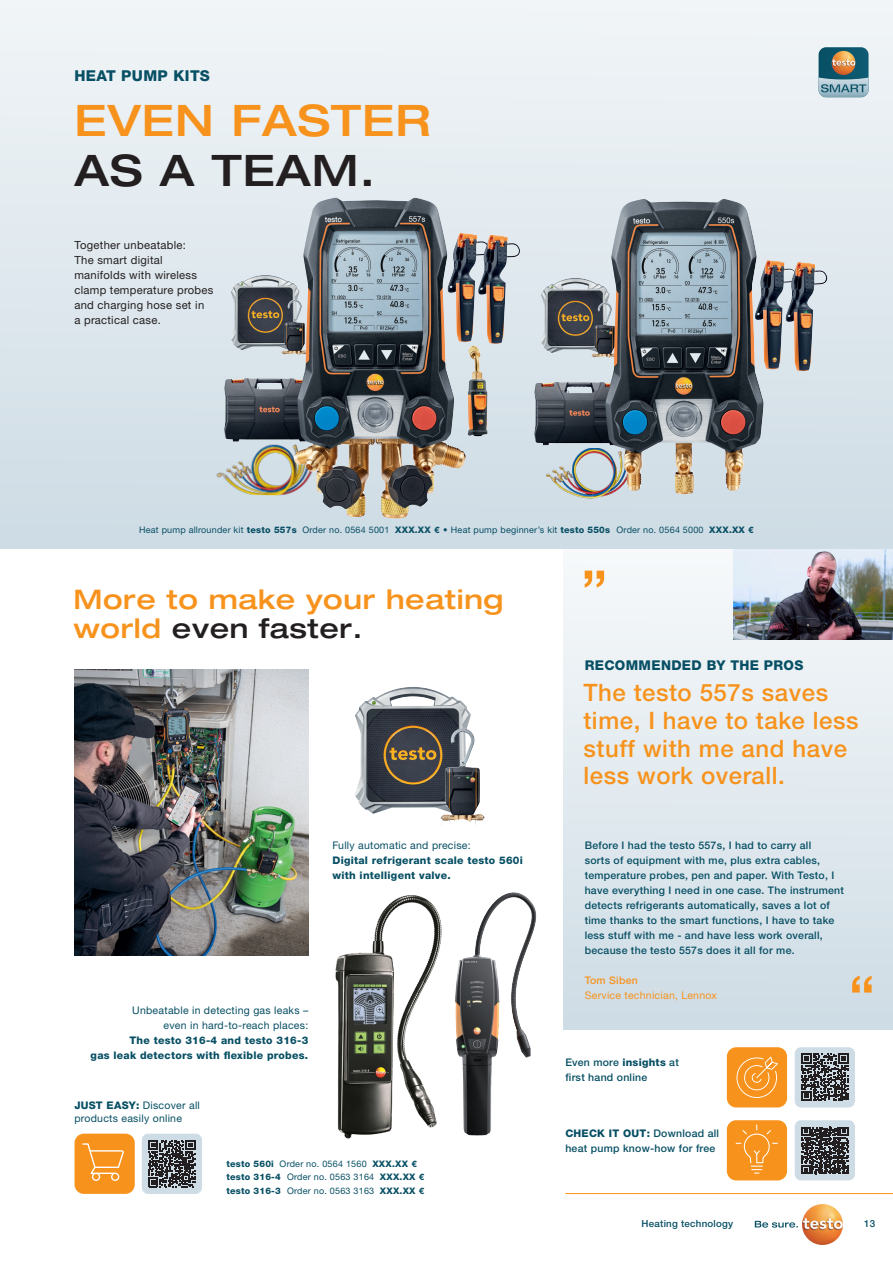
<style>
.page{position:relative;width:893px;height:1263px;background:#fff}
.page>*{position:absolute;margin:0;border:0;box-sizing:border-box;transform-origin:0 0}
.Headline_29pt{font:500 expanded 43.5px/49.5px "Helvetica Neue LTW1 G";letter-spacing:.025em;color:#f7931d}
.Headline_18pt{font:500 expanded 27px/28.5px "Helvetica Neue LTW1 G";letter-spacing:.025em;color:#f7931d}
.t1{font:500 24px/27.8px "Helvetica Neue LTW1 G";letter-spacing:.025em;color:#f7931d}
.Kollumnentitel_10pt{font:800 15px "Helvetica Neue LTW1 G";letter-spacing:.025em;color:#074f64}
.t2{font:800 13.5px "Helvetica Neue LTW1 G";letter-spacing:.025em;color:#074f64}
.t3{font:11.25px/15px "Helvetica Neue LTW1 G";letter-spacing:.025em;color:#231f20}
.t4{font:500 10.5px/15px "Helvetica Neue LTW1 G";letter-spacing:.025em;color:#074f64}
.Copy_8_5_pt{font:800 10.5px/15px "Helvetica Neue LTW1 G";letter-spacing:.025em;color:#074f64;text-align:right}
.t5{font:10.5px/13.5px "Helvetica Neue LTW1 G";letter-spacing:.025em;color:#074f64}
.t6{font:10.5px "Helvetica Neue LTW1 G";letter-spacing:.025em;color:#f7931d}
.t7{font:500 10.5px "Helvetica Neue LTW1 G";letter-spacing:.025em;color:#f7931d}
.Copy_7_pt{font:500 9.75px "Helvetica Neue LTW1 G";letter-spacing:.025em;color:#074f64}
.t8{font:9px "Helvetica Neue LTW1 G";letter-spacing:.025em;color:#074f64}
.t9{font:800 9px "Helvetica Neue LTW1 G";letter-spacing:.025em;color:#074f64}
.s1{color:#231f20}
.s2{font-weight:800}
.s3{font-weight:400}
</style>
<div class="page">
<svg style="left:0;top:0;width:893px;height:549px"></svg>
<img style="left:74px;top:670px;width:234px;height:285px">
<svg style="left:819px;top:47px;width:49px;height:50px"></svg>
<img style="left:479px;top:892px;width:36px;height:37px">
<img style="left:271px;top:874px;width:189px;height:265px">
<svg style="left:755px;top:1221px;width:43px;height:6px"></svg>
<img style="left:802px;top:1204px;width:41px;height:41px;border-radius:21px">
<img style="left:355px;top:687px;width:117px;height:127px">
<img style="left:442px;top:728px;width:29px;height:87px">
<img style="left:755px;top:260px;width:42px;height:109px">
<img style="left:785px;top:262px;width:42px;height:109px">
<img style="left:534px;top:382px;width:71px;height:63px">
<img style="left:540px;top:448px;width:93px;height:50px">
<img style="left:541px;top:278px;width:64px;height:75px">
<img style="left:593px;top:302px;width:12px;height:52px">
<img style="left:447px;top:233px;width:42px;height:109px">
<img style="left:478px;top:235px;width:42px;height:109px">
<img style="left:224px;top:378px;width:70px;height:64px">
<img style="left:208px;top:442px;width:86px;height:54px">
<img style="left:231px;top:275px;width:63px;height:75px">
<img style="left:283px;top:300px;width:11px;height:51px">
<img style="left:468px;top:346px;width:20px;height:90px">
<div style="left:563px;top:549px;width:330px;height:480px;background:linear-gradient(to bottom,#f6f8f9,#cedce5)"></div>
<img style="left:733px;top:549px;width:160px;height:90px">
<img style="left:605px;top:199px;width:116px;height:292px">
<img style="left:294px;top:198px;width:91px;height:319px">
<div style="left:795px;top:1047px;width:60px;height:60px;background:#cedce5;border-radius:6px"></div>
<div style="left:795px;top:1120px;width:60px;height:60px;background:#cedce5;border-radius:6px"></div>
<div style="left:727px;top:1047px;width:60px;height:60px;background:#f7931d;border-radius:9px"></div>
<hr style="left:565px;top:1193px;width:328px;height:1px;background:#f7931d">
<div style="left:727px;top:1120px;width:60px;height:60px;background:#f7931d;border-radius:9px"></div>
<svg style="left:736px;top:1124px;width:42px;height:49px"></svg>
<svg style="left:736px;top:1056px;width:42px;height:42px"></svg>
<div style="left:142px;top:1134px;width:60px;height:60px;background:#cedce5;border-radius:6px"></div>
<div style="left:75px;top:1134px;width:60px;height:60px;background:#f7931d;border-radius:9px"></div>
<svg style="left:82px;top:1143px;width:42px;height:38px"></svg>
<svg style="left:852px;top:976px;width:20px;height:16px"></svg>
<svg style="left:585px;top:571px;width:19px;height:16px"></svg>
<svg style="left:801px;top:1054px;width:47px;height:47px"></svg>
<svg style="left:801px;top:1127px;width:47px;height:47px"></svg>
<svg style="left:148px;top:1140px;width:47px;height:47px"></svg>
<p class="Kollumnentitel_10pt" style="left:74px;top:67px;width:137px">HEAT PUMP KITS</p>
<p class="Headline_29pt" style="left:74px;top:95px;width:358px">EVEN FASTER<br><span class="s1">AS A TEAM.</span></p>
<p class="t3" style="left:74px;top:237px;width:141px">Together unbeatable:<br>The smart digital manifolds with wireless clamp temperature probes and charging hose set in<br>a practical case.</p>
<p class="t8" style="left:139px;top:524px;width:616px">Heat pump allrounder kit <span class="s2">testo 557s</span> Order no. 0564 5001 <span class="s2">XXX.XX € •</span> Heat pump beginner’s kit <span class="s2">testo 550s</span> Order no. 0564 5000 <span class="s2">XXX.XX €</span></p>
<p class="Headline_18pt" style="left:73px;top:584px;width:432px">More to make your heating world <span class="s1">even faster.</span></p>
<p class="Copy_8_5_pt" style="left:332px;top:838px;width:192px;text-align:left"><span class="s3">Fully automatic and precise:<br></span>Digital refrigerant scale testo 560i with intelligent valve.</p>
<p class="Copy_8_5_pt" style="left:91px;top:1003px;width:219px"><span class="s3">Unbeatable in detecting gas leaks –<br>even in hard-to-reach places:<br></span>The testo 316-4 and testo 316-3<br>gas leak detectors with flexible probes.</p>
<p class="t5" style="left:74px;top:1098px;width:127px"><span class="s2">JUST EASY:</span> Discover all products easily online</p>
<p class="t9" style="left:226px;top:1158px;width:192px">testo 560i <span class="s3">Order no. 0564 1560</span> XXX.XX €</p>
<p class="t9" style="left:226px;top:1172px;width:200px">testo 316-4 <span class="s3">Order no. 0563 3164</span> XXX.XX €</p>
<p class="t9" style="left:226px;top:1185px;width:200px">testo 316-3 <span class="s3">Order no. 0563 3163</span> XXX.XX €</p>
<p class="t2" style="left:585px;top:657px;width:220px">RECOMMENDED BY THE PROS</p>
<p class="t1" style="left:583px;top:679px;width:277px">The testo 557s saves time, I have to take less stuff with me and have less work overall.</p>
<p class="t4" style="left:585px;top:838px;width:261px">Before I had the testo 557s, I had to carry all<br>sorts of equipment with me, plus extra cables, temperature probes, pen and paper. With Testo, I have everything I need in one case. The instrument detects refrigerants automatically, saves a lot of time thanks to the smart functions, I have to take less stuff with me - and have less work overall, because the testo 557s does it all for me.</p>
<p class="t7" style="left:585px;top:974px;width:55px">Tom Siben</p>
<p class="t6" style="left:585px;top:989px;width:134px">Service technician, Lennox</p>
<p class="t4" style="left:565px;top:1054px;width:115px">Even more <span class="s2">insights</span> at first hand online</p>
<p class="t4" style="left:565px;top:1125px;width:155px"><span class="s2">CHECK IT OUT:</span> Download all heat pump know-how for free</p>
<p class="Copy_7_pt" style="left:642px;top:1218px;width:93px">Heating technology</p>
<p class="Copy_7_pt" style="left:864px;top:1218px;width:13px">13</p>
</div>
